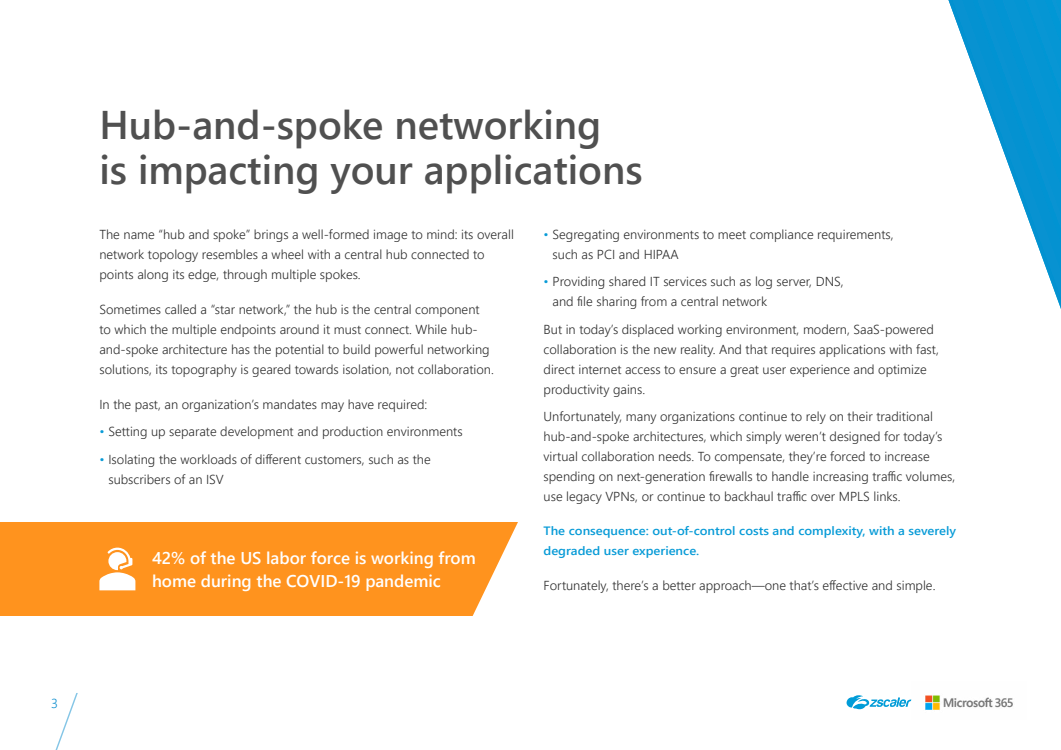
<style>
.page{position:relative;width:1061px;height:750px;background:#fff}
.page>*{position:absolute;margin:0;border:0;box-sizing:border-box;transform-origin:0 0}
.t1{font:600 40px/45px "Segoe UI";color:#505050}
.t2{font:600 17px/23px "Segoe UI";color:#fff}
.t3{font:300 13px/20px "Segoe UI";color:#2f2f2f}
.t4{font:300 13px "Segoe UI";color:#098ccd}
.t5{font:600 12.1px/20px "Segoe UI";color:#089bd7;scale:1.07 1}
.s1{color:#089bd7}
</style>
<div class="page">
<img style="left:911px;top:695px;width:102px;height:15px">
<svg style="left:846px;top:695px;width:65px;height:14px"></svg>
<svg style="left:55px;top:693px;width:23px;height:57px"></svg>
<img style="left:949px;top:0;width:112px;height:309px">
<div style="left:0;top:522px;width:518px;height:94px;background:#ff931e"></div>
<svg style="left:99px;top:548px;width:36px;height:42px"></svg>
<p class="t4" style="left:51px;top:691px;width:8px">3</p>
<h1 class="t1" style="left:99px;top:99px;width:545px">Hub-and-spoke networking<br>is impacting your applications</h1>
<p class="t3" style="left:99px;top:223px;width:416px">The name “hub and spoke” brings a well-formed image to mind: its overall network topology resembles a wheel with a central hub connected to points along its edge, through multiple spokes.</p>
<p class="t3" style="left:99px;top:298px;width:396px">Sometimes called a “star network,” the hub is the central component to which the multiple endpoints around it must connect. While hub&shy;and-spoke architecture has the potential to build powerful networking solutions, its topography is geared towards isolation, not collaboration.</p>
<p class="t3" style="left:99px;top:393px;width:329px">In the past, an organization’s mandates may have required:</p>
<p class="t3" style="left:99px;top:421px;width:365px"><span class="s1">•</span> Setting up separate development and production environments</p>
<p class="t3" style="left:108px;top:448px;width:324px;text-indent:-9px"><span class="s1">•</span> Isolating the workloads of different customers, such as the subscribers of an ISV</p>
<p class="t3" style="left:553px;top:223px;width:343px;text-indent:-9px"><span class="s1">•</span> Segregating environments to meet compliance requirements, such as PCI and HIPAA</p>
<p class="t3" style="left:553px;top:271px;width:293px;text-indent:-9px"><span class="s1">•</span> Providing shared IT services such as log server, DNS, and file sharing from a central network</p>
<p class="t3" style="left:544px;top:318px;width:397px">But in today’s displaced working environment, modern, SaaS-powered collaboration is the new reality. And that requires applications with fast, direct internet access to ensure a great user experience and optimize productivity gains.</p>
<p class="t3" style="left:544px;top:406px;width:413px">Unfortunately, many organizations continue to rely on their traditional hub-and-spoke architectures, which simply weren’t designed for today’s virtual collaboration needs. To compensate, they’re forced to increase spending on next-generation firewalls to handle increasing traffic volumes, use legacy VPNs, or continue to backhaul traffic over MPLS links.</p>
<p class="t5" style="left:544px;top:520px;width:387px">The consequence: out-of-control costs and complexity, with a severely degraded user experience.</p>
<p class="t3" style="left:544px;top:574px;width:393px">Fortunately, there’s a better approach—one that’s effective and simple.</p>
<h2 class="t2" style="left:152px;top:545px;width:325px">42% of the US labor force is working from home during the COVID-19 pandemic</h2>
</div>
